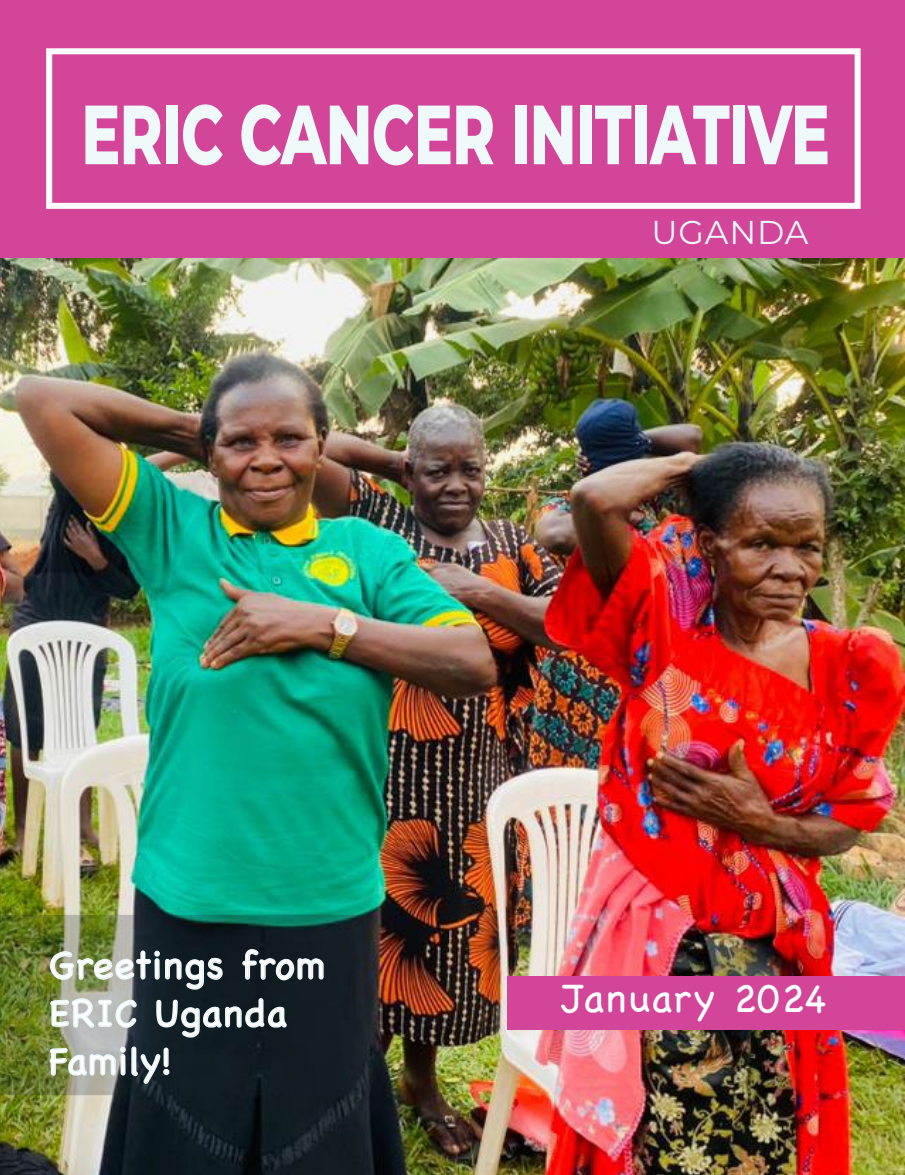
<style>
.page{position:relative;width:905px;height:1175px;background:#fff}
.page>*{position:absolute;margin:0;border:0;box-sizing:border-box;transform-origin:0 0}
.t1{font:800 83.7px "Montserrat";letter-spacing:-.01em;color:#eff9fa;scale:.69 1}
.t2{font:40.5px "Chalkboard";letter-spacing:.025em;color:#fff}
.t3{font:38.55px/48px "Chalkboard";letter-spacing:.025em;color:#fff}
.t4{font:33px "Montserrat";letter-spacing:.025em;color:#ecf7fa}
</style>
<div class="page">
<img style="left:0;top:257px;width:904px;height:917px">
<div style="left:0;top:0;width:904px;height:257px;background:#d34598"></div>
<div style="left:46px;top:48px;width:814px;height:161px;border:6px solid #fff"></div>
<div style="left:507px;top:976px;width:397px;height:54px;background:#d34598"></div>
<svg style="left:0;top:914px;width:370px;height:181px;background:#334330"></svg>
<img style="left:49px;top:949px;width:175px;height:41px">
<svg style="left:241px;top:948px;width:84px;height:33px;background:#3f494e"></svg>
<svg style="left:49px;top:997px;width:89px;height:32px;background:#b5bbb4"></svg>
<svg style="left:155px;top:996px;width:133px;height:42px;background:#374349"></svg>
<svg style="left:49px;top:1045px;width:121px;height:40px;background:#808980"></svg>
<h1 class="t1" style="left:81px;top:73px;width:1086px">ERIC CANCER INITIATIVE</h1>
<p class="t4" style="left:651px;top:209px;width:158px">UGANDA</p>
<p class="t3" style="left:49px;top:941px;width:277px">Greetings from<br>ERIC Uganda<br>Family!</p>
<p class="t2" style="left:561px;top:974px;width:267px">January 2024</p>
</div>
